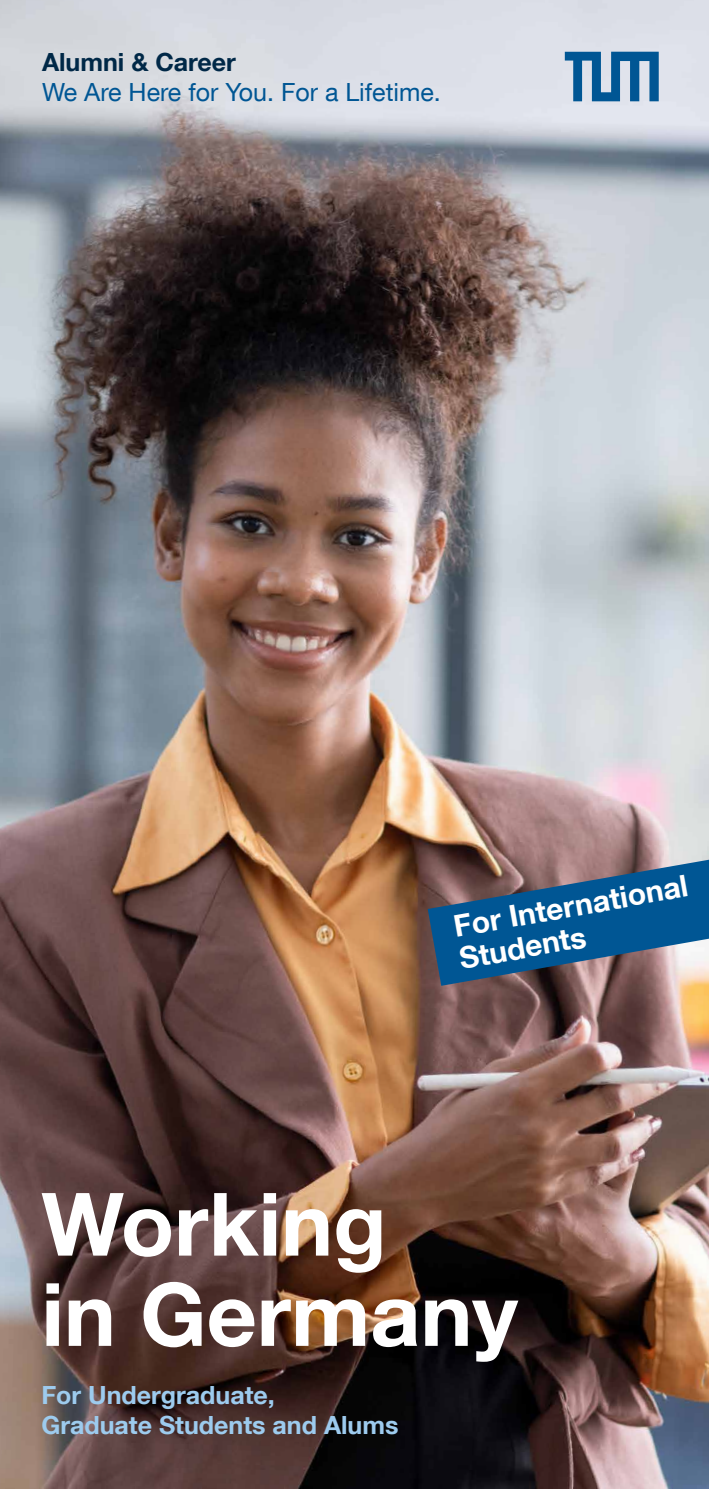
<style>
.page{position:relative;width:709px;height:1489px;background:#fff}
.page>*{position:absolute;margin:0;border:0;box-sizing:border-box;transform-origin:0 0}
.t1{font:700 87.5px/90.2px "TUM Neue Helvetica";color:#fff}
.t2{font:700 30px/32.5px "TUM Neue Helvetica";color:#fff}
.t3{font:700 25px/30px "TUM Neue Helvetica";color:#9dcbee}
.t4{font:25px "TUM Neue Helvetica";color:#005694}
.t5{font:700 25px "TUM Neue Helvetica";color:#002847}
</style>
<div class="page">
<img style="left:0;top:0;width:708px;height:1488px">
<svg style="left:565px;top:52px;width:93px;height:49px;background:#5f91b9"></svg>
<svg style="left:428px;top:859px;width:281px;height:126px;background:#396287"></svg>
<p class="t5" style="left:42px;top:47px;width:195px">Alumni &amp; Career</p>
<p class="t4" style="left:42px;top:77px;width:400px">We Are Here for You. For a Lifetime.</p>
<p class="t2" style="left:451px;top:909px;width:239px;rotate:-10deg">For International<br>Students</p>
<h1 class="t1" style="left:41px;top:1176px;width:478px">Working<br>in Germany</h1>
<p class="t3" style="left:41px;top:1378px;width:358px">For Undergraduate,<br>Graduate Students and Alums</p>
</div>
